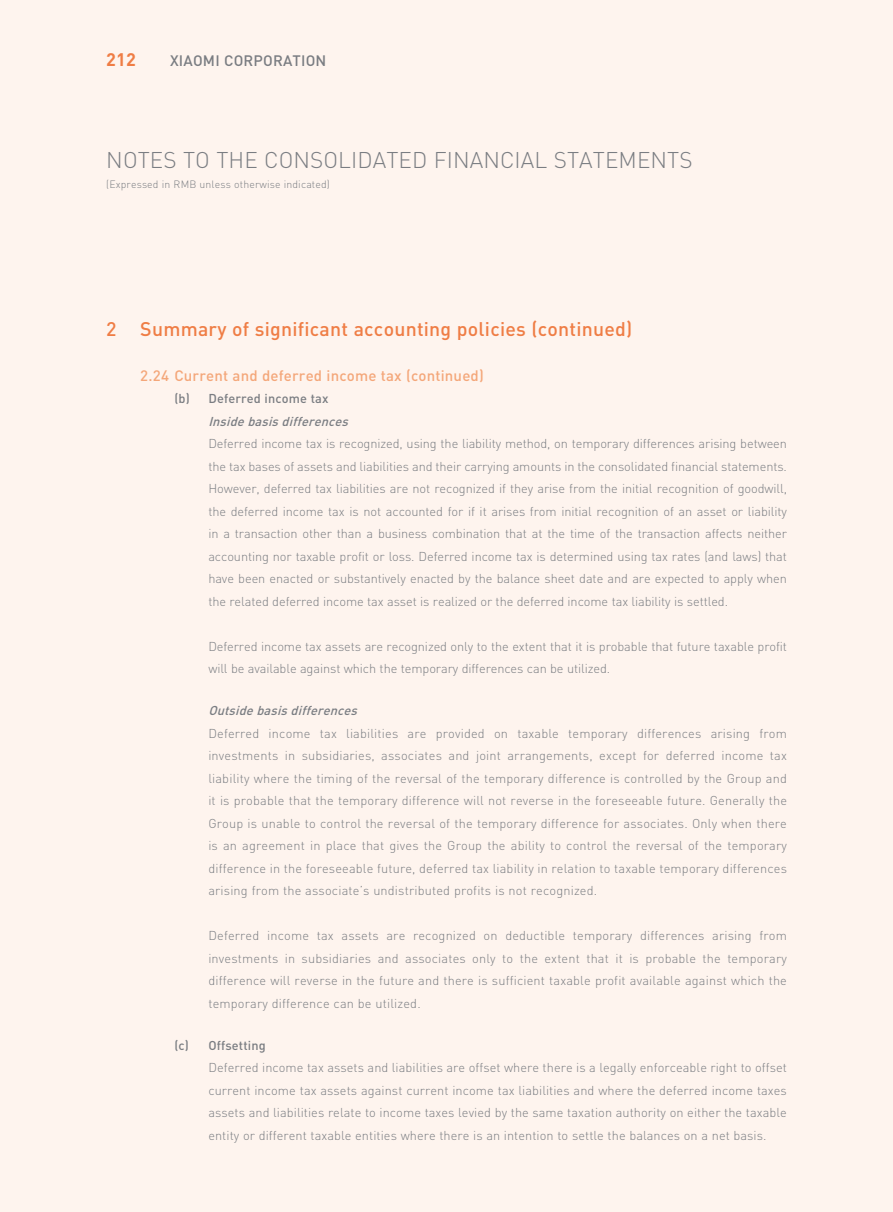
<style>
.page{position:relative;width:893px;height:1212px;background:#fff}
.page>*{position:absolute;margin:0;border:0;box-sizing:border-box;transform-origin:0 0}
.t1{font:300 22.5px "DIN";letter-spacing:.005em;color:#7a7d82}
.t2{font:500 19.5px "DIN";letter-spacing:.01em;color:#ef7d45}
.t3{font:700 18px "DIN";color:#ef7d45}
.t4{font:500 15px "DIN";letter-spacing:.01em;color:#f4a77a}
.t5{font:500 15px "DIN";letter-spacing:.01em;color:#7a7d82}
.t6{font:300 12.75px/22.5px "DIN";letter-spacing:-.005em;color:#7a7d82;text-align:justify}
.t7{font:italic 500 12.75px "DIN";color:#7a7d82}
.t8{font:500 12.75px "DIN";letter-spacing:.01em;color:#7a7d82}
.t9{font:300 10.5px "DIN";letter-spacing:.015em;color:#7a7d82}
</style>
<div class="page">
<div style="left:0;top:0;width:892px;height:1212px;background:#fef4ee"></div>
<h3 class="t3" style="left:106px;top:48px;width:31px">212</h3>
<p class="t5" style="left:170px;top:51px;width:158px">XIAOMI CORPORATION</p>
<h1 class="t1" style="left:106px;top:146px;width:588px">NOTES TO THE CONSOLIDATED FINANCIAL STATEMENTS</h1>
<p class="t9" style="left:106px;top:177px;width:225px">(Expressed in RMB unless otherwise indicated)</p>
<h2 class="t2" style="left:106px;top:316px;width:528px">2 Summary of significant accounting policies (continued)</h2>
<p class="t4" style="left:140px;top:366px;width:345px">2.24 Current and deferred income tax (continued)</p>
<p class="t8" style="left:174px;top:390px;width:156px">(b) Deferred income tax</p>
<p class="t7" style="left:208px;top:413px;width:145px">Insidebasisdifferences</p>
<p class="t6" style="left:208px;top:432px;width:580px">Deferred income tax is recognized, using the liability method, on temporary differences arising between the tax bases of assets and liabilities and their carrying amounts in the consolidated financial statements.<br>However, deferred tax liabilities are not recognized if they arise from the initial recognition of goodwill, the deferred income tax is not accounted for if it arises from initial recognition of an asset or liability in a transaction other than a business combination that at the time of the transaction affects neither accounting nor taxable profit or loss. Deferred income tax is determined using tax rates (and laws) that have been enacted or substantively enacted by the balance sheet date and are expected to apply when the related deferred income tax asset is realized or the deferred income tax liability is settled.</p>
<p class="t6" style="left:208px;top:635px;width:580px">Deferred income tax assets are recognized only to the extent that it is probable that future taxable profit will be available against which the temporary differences can be utilized.</p>
<p class="t7" style="left:208px;top:702px;width:154px">Outsidebasisdifferences</p>
<p class="t6" style="left:208px;top:722px;width:580px">Deferred income tax liabilities are provided on taxable temporary differences arising from investments in subsidiaries, associates and joint arrangements, except for deferred income tax liability where the timing of the reversal of the temporary difference is controlled by the Group and it is probable that the temporary difference will not reverse in the foreseeable future. Generally the Group is unable to control the reversal of the temporary difference for associates. Only when there is an agreement in place that gives the Group the ability to control the reversal of the temporary difference in the foreseeable future, deferred tax liability in relation to taxable temporary differences arising from the associate’s undistributed profits is not recognized.</p>
<p class="t6" style="left:208px;top:924px;width:580px">Deferred income tax assets are recognized on deductible temporary differences arising from investments in subsidiaries and associates only to the extent that it is probable the temporary difference will reverse in the future and there is sufficient taxable profit available against which the temporary difference can be utilized.</p>
<p class="t8" style="left:174px;top:1037px;width:93px">(c) Offsetting</p>
<p class="t6" style="left:208px;top:1056px;width:580px">Deferred income tax assets and liabilities are offset where there is a legally enforceable right to offset current income tax assets against current income tax liabilities and where the deferred income taxes assets and liabilities relate to income taxes levied by the same taxation authority on either the taxable entity or different taxable entities where there is an intention to settle the balances on a net basis.</p>
</div>
